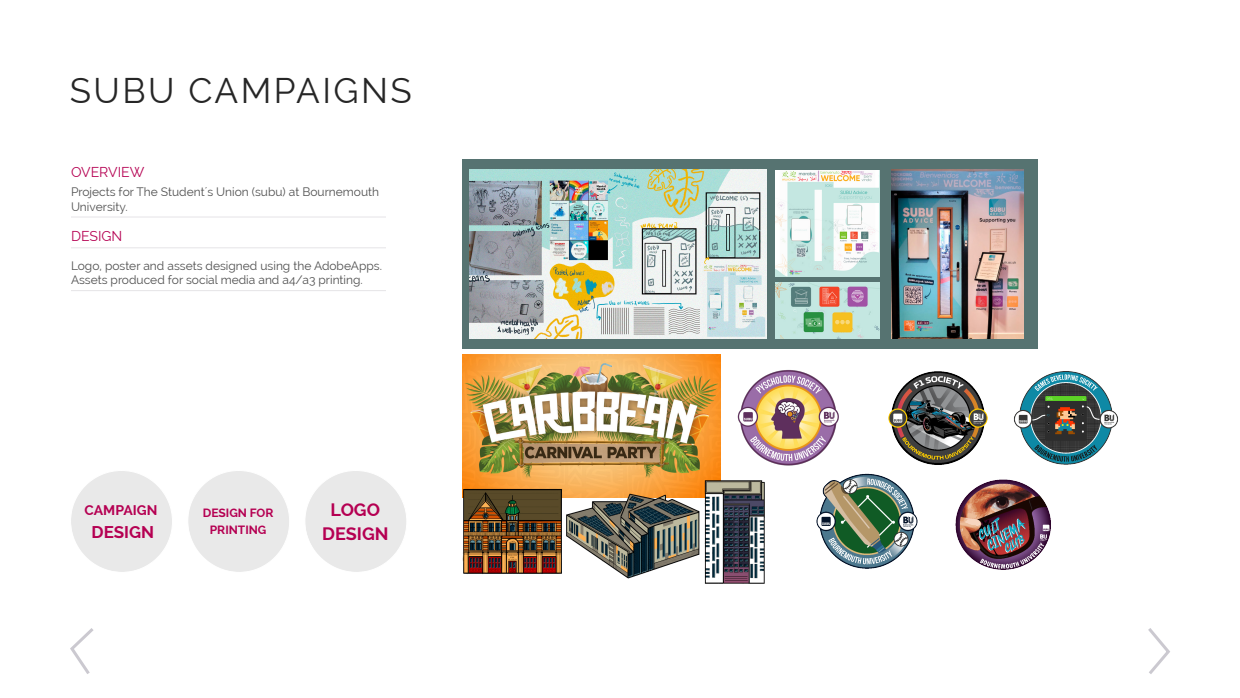
<style>
.page{position:relative;width:1240px;height:698px;background:#fff}
.page>*{position:absolute;margin:0;border:0;box-sizing:border-box;transform-origin:0 0}
.Encabezado_de_página{font:34.9px "Raleway";letter-spacing:.07em;color:#262626}
.t1{font:700 18px/24.6px "Raleway";color:#b50052;text-align:center}
.t2{font:700 17px "Raleway";color:#b50052}
.t3{font:700 14px "Raleway";color:#b50052}
.Encabezado_de_la_barra_lateral_izquierda{font:14px "Raleway";color:#b50052}
.Texto_independiente_de_la_tabla_lateral_{font:14px "Raleway";color:#b50052}
.Texto_independiente_de_la_tabla_lateral_-2{font:12px/14.4px "Raleway";color:#505050}
.t4{font:700 12px/17.4px "Raleway";color:#b50052;text-align:center}
</style>
<div class="page">
<svg style="left:71px;top:471px;width:101px;height:101px;fill:#e9e9e9"></svg>
<svg style="left:188px;top:471px;width:101px;height:101px;fill:#e9e9e9"></svg>
<svg style="left:305px;top:471px;width:101px;height:101px;fill:#e9e9e9"></svg>
<hr style="left:71px;top:217px;width:315px;height:1px;background:#e5e4e7">
<hr style="left:71px;top:247px;width:315px;height:1px;background:#e5e4e7">
<hr style="left:71px;top:290px;width:315px;height:1px;background:#e5e4e7">
<svg style="left:1148px;top:628px;width:22px;height:46px"></svg>
<svg style="left:70px;top:628px;width:24px;height:46px"></svg>
<div style="left:462px;top:159px;width:576px;height:190px;background:#567371"></div>
<img style="left:469px;top:170px;width:298px;height:169px">
<img style="left:775px;top:282px;width:105px;height:57px">
<img style="left:462px;top:355px;width:258px;height:122px">
<img style="left:892px;top:170px;width:132px;height:169px">
<img style="left:888px;top:371px;width:100px;height:94px">
<img style="left:955px;top:479px;width:96px;height:91px">
<img style="left:1014px;top:371px;width:104px;height:94px">
<img style="left:737px;top:370px;width:102px;height:95px">
<img style="left:816px;top:473px;width:102px;height:96px">
<img style="left:775px;top:170px;width:105px;height:107px">
<img style="left:462px;top:477px;width:102px;height:97px">
<img style="left:564px;top:477px;width:120px;height:102px">
<img style="left:684px;top:459px;width:111px;height:125px">
<p class="Encabezado_de_página" style="left:70px;top:70px;width:344px">SUBU CAMPAIGNS</p>
<p class="Encabezado_de_la_barra_lateral_izquierda" style="left:71px;top:164px;width:75px">OVERVIEW</p>
<p class="Texto_independiente_de_la_tabla_lateral_-2" style="left:71px;top:185px;width:310px">Projects for The Student´s Union (subu) at Bournemouth<br>University.</p>
<p class="Texto_independiente_de_la_tabla_lateral_" style="left:71px;top:228px;width:53px">DESIGN</p>
<p class="Texto_independiente_de_la_tabla_lateral_-2" style="left:71px;top:258px;width:312px">Logo, poster and assets designed using the AdobeApps.<br>Assets produced for social media and a4/a3 printing.</p>
<p class="t3" style="left:85px;top:502px;width:74px">CAMPAIGN</p>
<h3 class="t2" style="left:91px;top:522px;width:64px">DESIGN</h3>
<p class="t4" style="left:203px;top:504px;width:72px">DESIGN FOR<br>PRINTING</p>
<h2 class="t1" style="left:322px;top:497px;width:68px">LOGO<br>DESIGN</h2>
</div>
